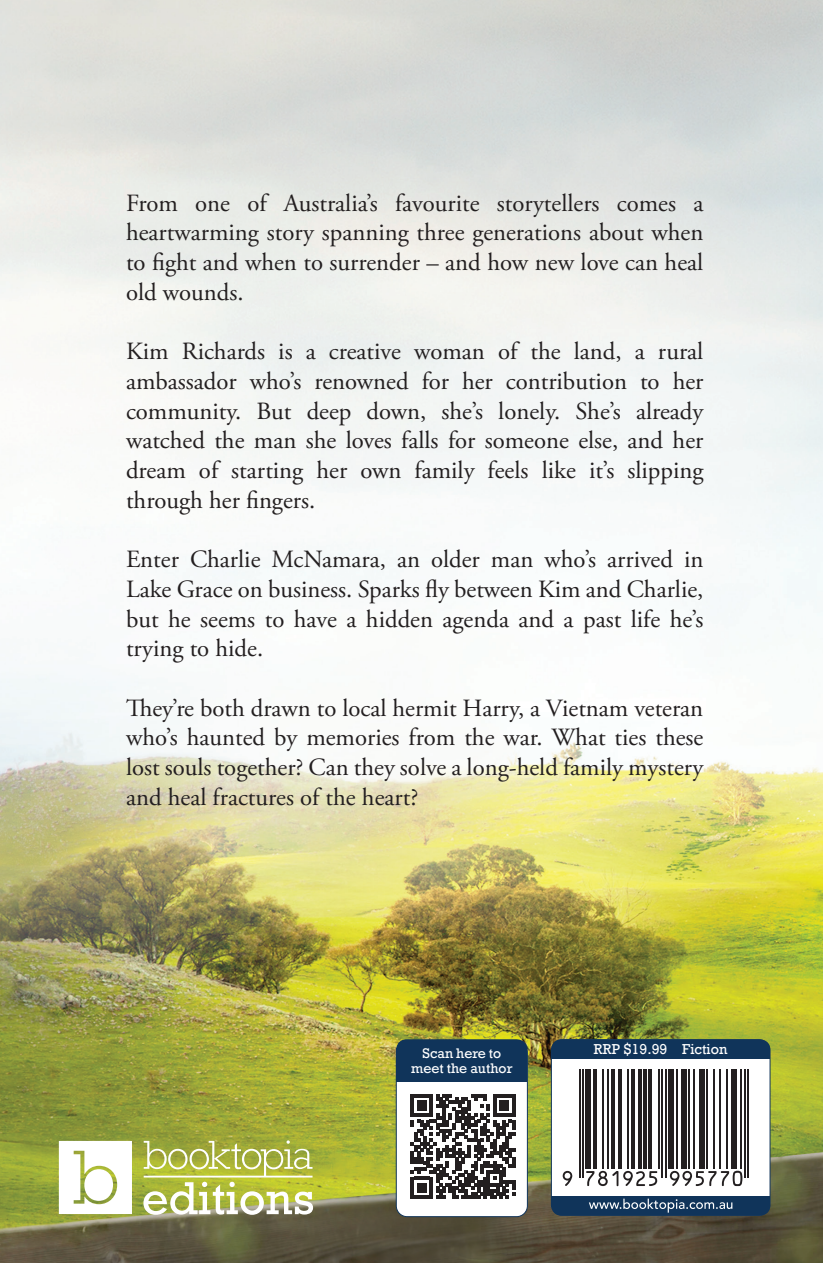
<style>
.page{position:relative;width:823px;height:1263px;background:#fff}
.page>*{position:absolute;margin:0;border:0;box-sizing:border-box;transform-origin:0 0}
.t1{font:24.75px/29.7px "Adobe Garamond Pro";color:#231f20;text-align:justify}
.t2{font:13.5px "Rockwell";color:#fff}
.t3{font:13.05px/14.6px "Rockwell";color:#fff;text-align:center}
</style>
<div class="page">
<img style="left:0;top:0;width:823px;height:1263px">
<svg style="left:143px;top:1140px;width:170px;height:75px"></svg>
<svg style="left:59px;top:1141px;width:73px;height:73px"></svg>
<div style="left:84px;top:1169px;width:29px;height:32px;background:#fff;border-radius:50%"></div>
<div style="left:551px;top:1040px;width:219px;height:175px;background:#fff;border-radius:11px"></div>
<div style="left:551px;top:1196px;width:219px;height:10px;background:#10345a"></div>
<svg style="left:551px;top:1039px;width:219px;height:10px"></svg>
<div style="left:551px;top:1049px;width:219px;height:10px;background:#10345a"></div>
<svg style="left:551px;top:1198px;width:219px;height:18px"></svg>
<div style="left:396px;top:1041px;width:131px;height:176px;background:#fff;border-radius:11px"></div>
<div style="left:396px;top:1041px;width:132px;height:176px;border:1px solid #10345a;border-radius:11px"></div>
<svg style="left:396px;top:1039px;width:131px;height:10px"></svg>
<div style="left:396px;top:1049px;width:131px;height:33px;background:#10345a"></div>
<svg style="left:411px;top:1094px;width:104px;height:105px"></svg>
<svg style="left:563px;top:1171px;width:9px;height:15px"></svg>
<hr style="left:578px;top:1069px;width:2px;height:108px;background:#231f20">
<hr style="left:582px;top:1069px;width:2px;height:108px;background:#231f20">
<div style="left:585px;top:1069px;width:6px;height:99px;background:#231f20"></div>
<hr style="left:593px;top:1069px;width:3px;height:99px;background:#231f20">
<hr style="left:602px;top:1069px;width:2px;height:99px;background:#231f20">
<hr style="left:607px;top:1069px;width:2px;height:99px;background:#231f20">
<hr style="left:611px;top:1069px;width:3px;height:99px;background:#231f20">
<hr style="left:618px;top:1069px;width:4px;height:99px;background:#231f20">
<hr style="left:627px;top:1069px;width:2px;height:99px;background:#231f20">
<hr style="left:631px;top:1069px;width:3px;height:99px;background:#231f20">
<hr style="left:638px;top:1069px;width:3px;height:99px;background:#231f20">
<hr style="left:643px;top:1069px;width:4px;height:99px;background:#231f20">
<svg style="left:586px;top:1171px;width:71px;height:15px"></svg>
<hr style="left:648px;top:1069px;width:4px;height:99px;background:#231f20">
<hr style="left:657px;top:1069px;width:2px;height:99px;background:#231f20">
<hr style="left:661px;top:1069px;width:2px;height:108px;background:#231f20">
<hr style="left:665px;top:1069px;width:1px;height:108px;background:#231f20">
<div style="left:668px;top:1069px;width:6px;height:99px;background:#231f20"></div>
<hr style="left:675px;top:1069px;width:2px;height:99px;background:#231f20">
<div style="left:681px;top:1069px;width:5px;height:99px;background:#231f20"></div>
<hr style="left:688px;top:1069px;width:2px;height:99px;background:#231f20">
<hr style="left:693px;top:1069px;width:2px;height:99px;background:#231f20">
<div style="left:699px;top:1069px;width:5px;height:99px;background:#231f20"></div>
<hr style="left:706px;top:1069px;width:2px;height:99px;background:#231f20">
<hr style="left:713px;top:1069px;width:2px;height:99px;background:#231f20">
<hr style="left:718px;top:1069px;width:2px;height:99px;background:#231f20">
<hr style="left:726px;top:1069px;width:1px;height:99px;background:#231f20">
<svg style="left:670px;top:1171px;width:72px;height:15px"></svg>
<div style="left:731px;top:1069px;width:5px;height:99px;background:#231f20"></div>
<hr style="left:740px;top:1069px;width:2px;height:99px;background:#231f20">
<hr style="left:744px;top:1069px;width:1px;height:108px;background:#231f20">
<hr style="left:747px;top:1069px;width:2px;height:108px;background:#231f20">
<p class="t1" style="left:126px;top:189px;width:579px">From one of Australia’s favourite storytellers comes a heartwarming story spanning three generations about when to fight and when to surrender – and how new love can heal old wounds.</p>
<p class="t1" style="left:126px;top:337px;width:579px">Kim Richards is a creative woman of the land, a rural ambassador who’s renowned for her contribution to her community. But deep down, she’s lonely. She’s already watched the man she loves falls for someone else, and her dream of starting her own family feels like it’s slipping through her fingers.</p>
<p class="t1" style="left:126px;top:545px;width:579px">Enter Charlie McNamara, an older man who’s arrived in Lake Grace on business. Sparks fly between Kim and Charlie, but he seems to have a hidden agenda and a past life he’s trying to hide.</p>
<p class="t1" style="left:126px;top:694px;width:579px">They’re both drawn to local hermit Harry, a Vietnam veteran who’s haunted by memories from the war. What ties these lost souls together? Can they solve a long-held family mystery and heal fractures of the heart?</p>
<p class="t3" style="left:411px;top:1046px;width:103px">Scan here to meet the author</p>
<p class="t2" style="left:594px;top:1041px;width:135px">RRP $19.99 Fiction</p>
</div>
